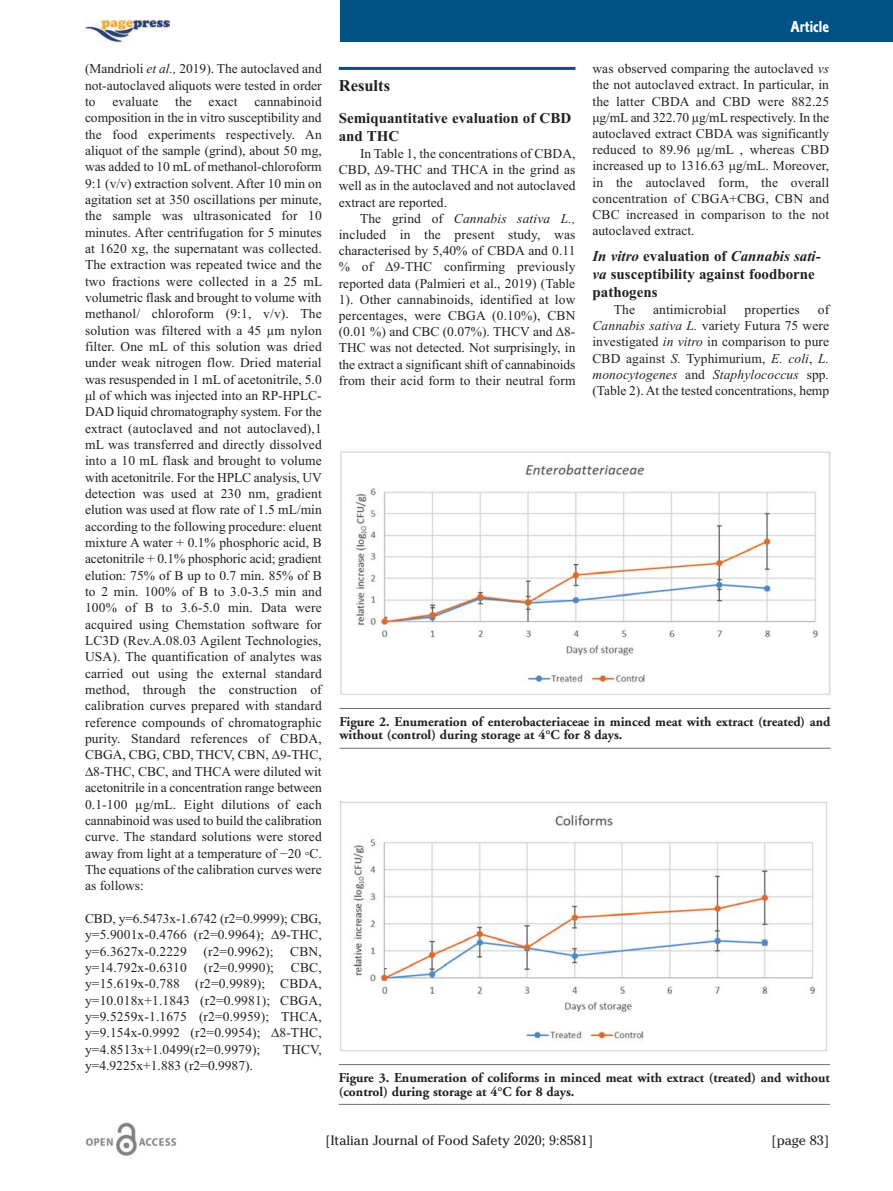
<style>
.page{position:relative;width:893px;height:1191px;background:#fff}
.page>*{position:absolute;margin:0;border:0;box-sizing:border-box;transform-origin:0 0}
.t1{font:700 16.5px "Times New Roman";color:#231f20}
.t2{font:16.5px "Corinthian Bold Condensed Plain";color:#fff}
.t3{font:700 15px/18px "Times New Roman";color:#231f20}
.t4{font:13.5px/16.4px "Times New Roman";letter-spacing:.01em;color:#231f20;text-align:justify}
.t5{font:700 13.5px/13.5px "Adobe Garamond";color:#231f20}
.t6{font:13.5px "Cheltenham";color:#231f20}
.s1{font-style:italic}
</style>
<div class="page">
<hr style="left:339px;top:67px;width:236px;height:3px;background:#005285">
<div style="left:340px;top:0;width:553px;height:42px;background:#005285"></div>
<img style="left:86px;top:1123px;width:91px;height:33px">
<img style="left:85px;top:19px;width:85px;height:24px">
<hr style="left:339px;top:708px;width:491px;height:1px;background:#6c6d70">
<hr style="left:339px;top:748px;width:491px;height:1px;background:#6c6d70">
<img style="left:340px;top:451px;width:490px;height:244px">
<hr style="left:339px;top:1064px;width:491px;height:1px;background:#6c6d70">
<hr style="left:339px;top:1104px;width:491px;height:1px;background:#6c6d70">
<img style="left:339px;top:801px;width:489px;height:251px">
<p class="t4" style="left:85px;top:60px;width:239px">(Mandrioli <span class="s1">et al.,</span> 2019). The autoclaved and not-autoclaved aliquots were tested in order to evaluate the exact cannabinoid composition in the in vitro susceptibility and the food experiments respectively. An aliquot of the sample (grind), about 50 mg, was added to 10 mL of methanol-chloroform 9:1 (v/v) extraction solvent. After 10 min on agitation set at 350 oscillations per minute, the sample was ultrasonicated for 10 minutes. After centrifugation for 5 minutes at 1620 xg, the supernatant was collected.<br>The extraction was repeated twice and the two fractions were collected in a 25 mL volumetric flask and brought to volume with methanol/ chloroform (9:1, v/v). The solution was filtered with a 45 µm nylon filter. One mL of this solution was dried under weak nitrogen flow. Dried material was resuspended in 1 mL of acetonitrile, 5.0 μl of which was injected into an RP-HPLC-DAD liquid chromatography system. For the extract (autoclaved and not autoclaved),1 mL was transferred and directly dissolved into a 10 mL flask and brought to volume with acetonitrile. For the HPLC analysis, UV detection was used at 230 nm, gradient elution was used at flow rate of 1.5 mL/min according to the following procedure: eluent mixture A water + 0.1% phosphoric acid, B acetonitrile + 0.1% phosphoric acid; gradient elution: 75% of B up to 0.7 min. 85% of B to 2 min. 100% of B to 3.0-3.5 min and 100% of B to 3.6-5.0 min. Data were acquired using Chemstation software for LC3D (Rev.A.08.03 Agilent Technologies, USA). The quantification of analytes was carried out using the external standard method, through the construction of calibration curves prepared with standard reference compounds of chromatographic purity. Standard references of CBDA, CBGA, CBG, CBD, THCV, CBN, ∆9-THC, ∆8-THC, CBC, and THCA were diluted wit acetonitrile in a concentration range between 0.1-100 µg/mL. Eight dilutions of each cannabinoid was used to build the calibration curve. The standard solutions were stored away from light at a temperature of −20 ◦C.<br>The equations of the calibration curves were as follows:</p>
<p class="t4" style="left:85px;top:910px;width:238px">CBD, y=6.5473x-1.6742 (r2=0.9999); CBG, y=5.9001x-0.4766 (r2=0.9964); ∆9-THC, y=6.3627x-0.2229 (r2=0.9962); CBN, y=14.792x-0.6310</p>
<p class="t4" style="left:204px;top:959px;width:72px">(r2=0.9990);</p>
<p class="t4" style="left:85px;top:959px;width:238px;text-indent:206px">CBC, y=15.619x-0.788 (r2=0.9989); CBDA, y=10.018x+1.1843 (r2=0.9981); CBGA, y=9.5259x-1.1675 (r2=0.9959); THCA, y=9.154x-0.9992 (r2=0.9954); ∆8-THC, y=4.8513x+1.0499(r2=0.9979);</p>
<p class="t4" style="left:283px;top:1040px;width:40px">THCV,</p>
<p class="t1" style="left:339px;top:76px;width:53px">Results</p>
<p class="t3" style="left:339px;top:109px;width:234px">Semiquantitative evaluation of CBD and THC</p>
<p class="t4" style="left:339px;top:145px;width:238px;text-indent:21px">In Table 1, the concentrations of CBDA, CBD, Δ9-THC and THCA in the grind as well as in the autoclaved and not autoclaved extract are reported.</p>
<p class="t4" style="left:339px;top:210px;width:238px;text-indent:21px">The grind of <span class="s1">Cannabis sativa L., </span>included in the present study, was characterised by 5,40% of CBDA and 0.11 % of ∆9-THC confirming previously reported data (Palmieri et al., 2019) (Table 1). Other cannabinoids, identified at low percentages, were CBGA (0.10%), CBN (0.01 %) and CBC (0.07%). THCV and ∆8- THC was not detected. Not surprisingly, in the extract a significant shift of cannabinoids from their acid form to their neutral form</p>
<p class="t2" style="left:790px;top:21px;width:40px">Article</p>
<p class="t4" style="left:592px;top:60px;width:238px">was observed comparing the autoclaved <span class="s1">vs </span>the not autoclaved extract. In particular, in the latter CBDA and CBD were 882.25 μg/mL and 322.70 μg/mL respectively. In the autoclaved extract CBDA was significantly reduced to 89.96 μg/mL , whereas CBD increased up to 1316.63 μg/mL. Moreover, in the autoclaved form, the overall concentration of CBGA+CBG, CBN and CBC increased in comparison to the not autoclaved extract.</p>
<p class="t3" style="left:592px;top:246px;width:228px"><span class="s1">In vitro</span> evaluation of <span class="s1">Cannabis sati&shy;va</span> susceptibility against foodborne pathogens</p>
<p class="t4" style="left:614px;top:301px;width:23px">The</p>
<p class="t4" style="left:653px;top:301px;width:75px">antimicrobial</p>
<p class="t4" style="left:745px;top:301px;width:57px">properties</p>
<p class="t4" style="left:592px;top:301px;width:238px;text-indent:225px">of <span class="s1">Cannabis sativa L.</span> variety Futura 75 were investigated <span class="s1">in vitro</span> in comparison to pure CBD against <span class="s1">S.</span> Typhimurium, <span class="s1">E. coli</span>, <span class="s1">L. monocytogenes</span> and <span class="s1">Staphylococcus</span> spp<span class="s1">. </span>(Table 2). At the tested concentrations, hemp</p>
<p class="t5" style="left:339px;top:716px;width:493px">Figure 2. Enumeration of enterobacteriaceae in minced meat with extract (treated) and without (control) during storage at 4°C for 8 days.</p>
<p class="t4" style="left:85px;top:1057px;width:169px">y=4.9225x+1.883 (r2=0.9987).</p>
<p class="t5" style="left:339px;top:1072px;width:492px">Figure 3. Enumeration of coliforms in minced meat with extract (treated) and without (control) during storage at 4°C for 8 days.</p>
<p class="t6" style="left:325px;top:1132px;width:269px">[Italian Journal of Food Safety 2020; 9:8581]</p>
<p class="t6" style="left:771px;top:1132px;width:59px">[page 83]</p>
</div>
